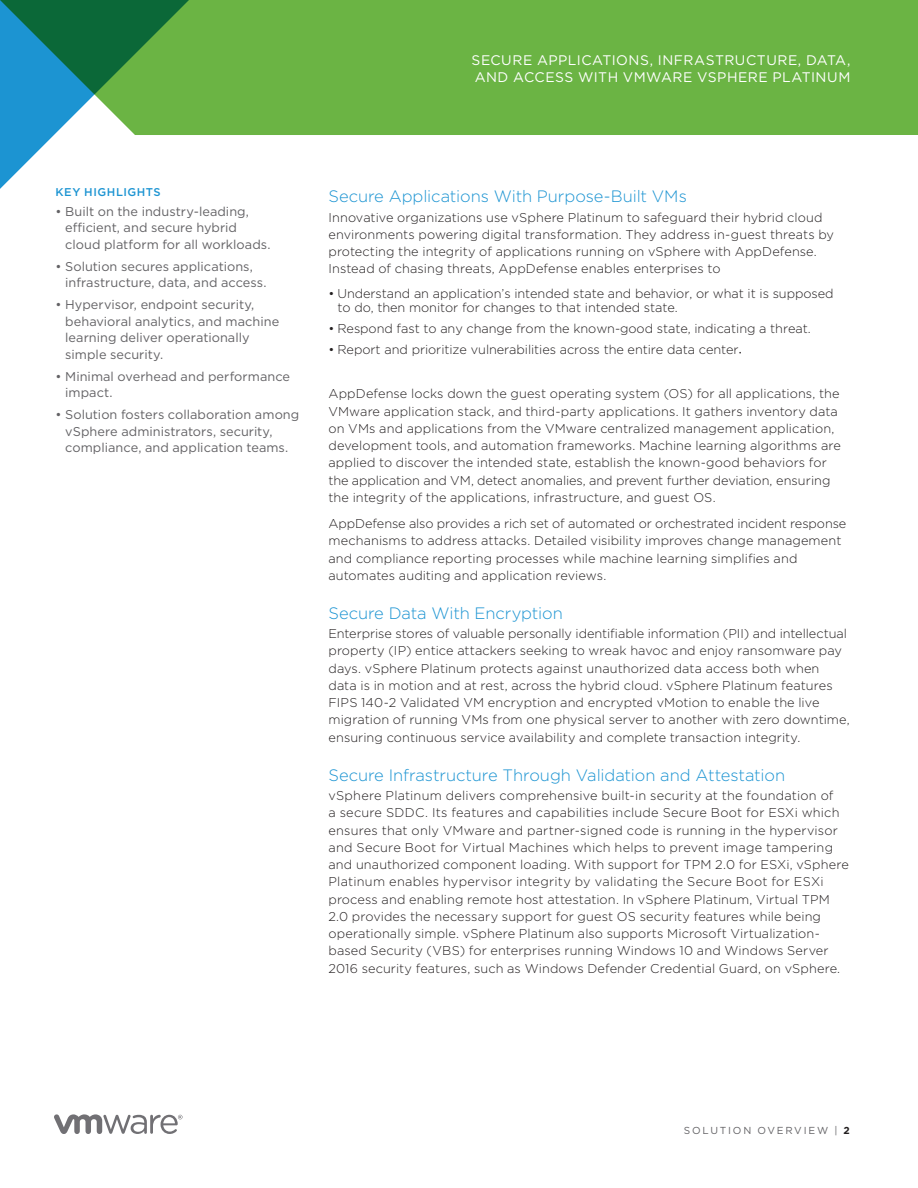
<style>
.page{position:relative;width:918px;height:1188px;background:#fff}
.page>*{position:absolute;margin:0;border:0;box-sizing:border-box;transform-origin:0 0}
.t1{font:300 16.5px "Gotham";letter-spacing:-.005em;color:#1c94d2}
.t2{font:13.8px/17.2px "Gotham";letter-spacing:.035em;color:#fff}
.t3{font:300 12.75px/17.2px "Gotham";letter-spacing:.005em;color:#231f20}
.t4{font:12.75px/16.5px "Gotham";letter-spacing:.005em;color:#636265}
.t5{font:500 11.25px "Gotham";letter-spacing:.05em;color:#1c94d2}
.t6{font:10.2px "Gotham";letter-spacing:.175em;color:#636265}
.s1{font-family:"Geeza Pro";font-weight:700}
.s2{font-weight:700;color:#231f20}
</style>
<div class="page">
<svg style="left:54px;top:1114px;width:129px;height:20px"></svg>
<div style="left:202px;top:0;width:716px;height:135px;background:#6bb444"></div>
<svg style="left:0;top:0;width:202px;height:189px"></svg>
<p class="t2" style="left:472px;top:51px;width:380px">SECURE APPLICATIONS, INFRASTRUCTURE, DATA,<br>AND ACCESS WITH VMWARE VSPHERE PLATINUM</p>
<p class="t5" style="left:56px;top:185px;width:107px">KEY HIGHLIGHTS</p>
<p class="t4" style="left:65px;top:203px;width:207px;text-indent:-10px">• Built on the industry-leading, efficient, and secure hybrid cloud platform for all workloads.</p>
<p class="t4" style="left:65px;top:258px;width:203px;text-indent:-10px">• Solution secures applications, infrastructure, data, and access.</p>
<p class="t4" style="left:65px;top:296px;width:216px;text-indent:-10px">• Hypervisor, endpoint security, behavioral analytics, and machine learning deliver operationally simple security.</p>
<p class="t4" style="left:65px;top:368px;width:226px;text-indent:-10px">• Minimal overhead and performance impact.</p>
<p class="t4" style="left:65px;top:406px;width:236px;text-indent:-10px">• Solution fosters collaboration among vSphere administrators, security, compliance, and application teams.</p>
<p class="t1" style="left:328px;top:186px;width:360px">Secure Applications With Purpose-Built VMs</p>
<p class="t3" style="left:328px;top:208px;width:507px">Innovative organizations use vSphere Platinum to safeguard their hybrid cloud environments powering digital transformation. They address in-guest threats by protecting the integrity of applications running on vSphere with AppDefense.<br>Instead of chasing threats, AppDefense enables enterprises to</p>
<p class="t3" style="left:338px;top:287px;width:498px;line-height:14px;text-indent:-9px">• Understand an application’s intended state and behavior, or what it is supposed to do, then monitor for changes to that intended state.</p>
<p class="t3" style="left:328px;top:320px;width:484px">• Respond fast to any change from the known-good state, indicating a threat.</p>
<p class="t3" style="left:328px;top:340px;width:415px">• Report and prioritize vulnerabilities across the entire data center<span class="s1">.</span></p>
<p class="t3" style="left:328px;top:385px;width:514px">AppDefense locks down the guest operating system (OS) for all applications, the VMware application stack, and third-party applications. It gathers inventory data on VMs and applications from the VMware centralized management application, development tools, and automation frameworks. Machine learning algorithms are applied to discover the intended state, establish the known-good behaviors for the application and VM, detect anomalies, and prevent further deviation, ensuring the integrity of the applications, infrastructure, and guest OS.</p>
<p class="t3" style="left:328px;top:515px;width:519px">AppDefense also provides a rich set of automated or orchestrated incident response mechanisms to address attacks. Detailed visibility improves change management and compliance reporting processes while machine learning simplifies and automates auditing and application reviews.</p>
<p class="t1" style="left:328px;top:602px;width:236px">Secure Data With Encryption</p>
<p class="t3" style="left:328px;top:625px;width:523px">Enterprise stores of valuable personally identifiable information (PII) and intellectual property (IP) entice attackers seeking to wreak havoc and enjoy ransomware pay days. vSphere Platinum protects against unauthorized data access both when data is in motion and at rest, across the hybrid cloud. vSphere Platinum features FIPS 140-2 Validated VM encryption and encrypted vMotion to enable the live migration of running VMs from one physical server to another with zero downtime, ensuring continuous service availability and complete transaction integrity.</p>
<p class="t1" style="left:328px;top:764px;width:458px">Secure Infrastructure Through Validation and Attestation</p>
<p class="t3" style="left:328px;top:787px;width:522px">vSphere Platinum delivers comprehensive built-in security at the foundation of<br>a secure SDDC. Its features and capabilities include Secure Boot for ESXi which ensures that only VMware and partner-signed code is running in the hypervisor and Secure Boot for Virtual Machines which helps to prevent image tampering and unauthorized component loading. With support for TPM 2.0 for ESXi, vSphere Platinum enables hypervisor integrity by validating the Secure Boot for ESXi process and enabling remote host attestation. In vSphere Platinum, Virtual TPM 2.0 provides the necessary support for guest OS security features while being operationally simple. vSphere Platinum also supports Microsoft Virtualization&shy;based Security (VBS) for enterprises running Windows 10 and Windows Server 2016 security features, such as Windows Defender Credential Guard, on vSphere.</p>
<p class="t6" style="left:684px;top:1124px;width:167px">SOLUTION OVERVIEW | <span class="s2">2</span></p>
</div>
